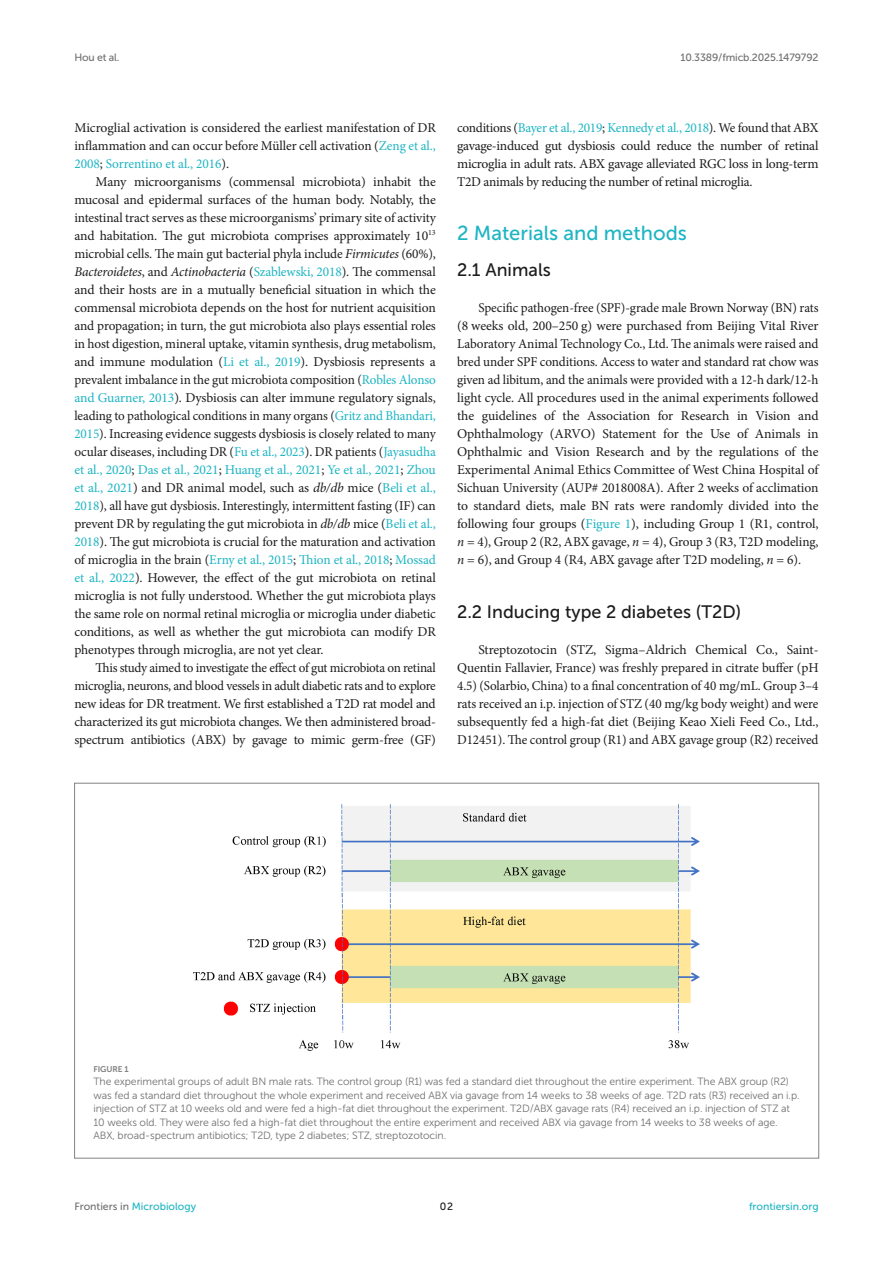
<style>
.page{position:relative;width:893px;height:1263px;background:#fff}
.page>*{position:absolute;margin:0;border:0;box-sizing:border-box;transform-origin:0 0}
.HEAD_1{font:20.25px "Museo Sans 500";color:#1db5c3}
.HEAD_2{font:18px "Museo Sans 500";color:#1b1c1b}
.HEAD_2_after_HEAD_1{font:18px "Museo Sans 500";color:#1b1c1b}
.TEXT{font:13.5px/18px "Minion Pro";letter-spacing:-.015em;color:#1b1c1b;text-align:justify}
.INTRO_TEXT{font:13.5px/18px "Minion Pro";letter-spacing:-.005em;color:#1b1c1b;text-align:justify}
.FIG_LEG{font:10.5px/13.5px "Museo Sans 300";letter-spacing:-.01em;color:#706f70}
.t1{font:10.5px "Museo Sans 500";color:#1db5c3}
.t2{font:10.5px "Museo Sans 500";letter-spacing:-.015em;color:#706f70}
.t3{font:10.5px "Museo Sans 500";color:#1b1c1b}
.FIG_HD{font:8.25px "Museo Sans 700";letter-spacing:-.01em;color:#7e7f7f}
.s1{color:#1db5c3}
.s2{font-style:italic}
.s3{color:#706f70}
</style>
<div class="page">
<img style="left:193px;top:804px;width:507px;height:247px">
<p class="t2" style="left:74px;top:51px;width:46px">Hou et al.</p>
<p class="t2" style="left:680px;top:51px;width:140px">10.3389/fmicb.2025.1479792</p>
<p class="INTRO_TEXT" style="left:74px;top:119px;width:363px">Microglial activation is considered the earliest manifestation of DR inflammation and can occur before Müller cell activation (<span class="s1">Zeng et al., 2008</span>; <span class="s1">Sorrentino et al., 2016</span>).</p>
<p class="TEXT" style="left:74px;top:173px;width:363px;text-indent:21px">Many microorganisms (commensal microbiota) inhabit the mucosal and epidermal surfaces of the human body. Notably, the intestinal tract serves as these microorganisms’ primary site of activity and habitation. The gut microbiota comprises approximately 10<sup>13 </sup>microbial cells. The main gut bacterial phyla include <span class="s2">Firmicutes</span> (60%), <span class="s2">Bacteroidetes</span>, and <span class="s2">Actinobacteria</span> (<span class="s1">Szablewski, 2018</span>). The commensal and their hosts are in a mutually beneficial situation in which the commensal microbiota depends on the host for nutrient acquisition and propagation; in turn, the gut microbiota also plays essential roles in host digestion, mineral uptake, vitamin synthesis, drug metabolism, and immune modulation (<span class="s1">Li et al., 2019</span>). Dysbiosis represents a prevalent imbalance in the gut microbiota composition (<span class="s1">Robles Alonso and Guarner, 2013</span>). Dysbiosis can alter immune regulatory signals, leading to pathological conditions in many organs (<span class="s1">Gritz and Bhandari, 2015</span>). Increasing evidence suggests dysbiosis is closely related to many ocular diseases, including DR (<span class="s1">Fu et al., 2023</span>). DR patients (<span class="s1">Jayasudha et al., 2020</span>; <span class="s1">Das et al., 2021</span>; <span class="s1">Huang et al., 2021</span>; <span class="s1">Ye et al., 2021</span>; <span class="s1">Zhou et al., 2021</span>) and DR animal model, such as <span class="s2">db/db</span> mice (<span class="s1">Beli et al., 2018</span>), all have gut dysbiosis. Interestingly, intermittent fasting (IF) can prevent DR by regulating the gut microbiota in <span class="s2">db/db</span> mice (<span class="s1">Beli et al., 2018</span>). The gut microbiota is crucial for the maturation and activation of microglia in the brain (<span class="s1">Erny et al., 2015</span>; <span class="s1">Thion et al., 2018</span>; <span class="s1">Mossad et al., 2022</span>). However, the effect of the gut microbiota on retinal microglia is not fully understood. Whether the gut microbiota plays the same role on normal retinal microglia or microglia under diabetic conditions, as well as whether the gut microbiota can modify DR phenotypes through microglia, are not yet clear.</p>
<p class="TEXT" style="left:74px;top:659px;width:363px;text-indent:21px">This study aimed to investigate the effect of gut microbiota on retinal microglia, neurons, and blood vessels in adult diabetic rats and to explore new ideas for DR treatment. We first established a T2D rat model and characterized its gut microbiota changes. We then administered broad&shy;spectrum antibiotics (ABX) by gavage to mimic germ-free (GF)</p>
<p class="TEXT" style="left:457px;top:119px;width:363px">conditions (<span class="s1">Bayer et al., 2019</span>; <span class="s1">Kennedy et al., 2018</span>). We found that ABX gavage-induced gut dysbiosis could reduce the number of retinal microglia in adult rats. ABX gavage alleviated RGC loss in long-term T2D animals by reducing the number of retinal microglia.</p>
<p class="HEAD_1" style="left:457px;top:222px;width:231px">2 Materials and methods</p>
<p class="HEAD_2_after_HEAD_1" style="left:457px;top:260px;width:95px">2.1 Animals</p>
<p class="TEXT" style="left:457px;top:299px;width:363px;text-indent:21px">Specific pathogen-free (SPF)-grade male Brown Norway (BN) rats (8 weeks old, 200–250 g) were purchased from Beijing Vital River Laboratory Animal Technology Co., Ltd. The animals were raised and bred under SPF conditions. Access to water and standard rat chow was given ad libitum, and the animals were provided with a 12-h dark/12-h light cycle. All procedures used in the animal experiments followed the guidelines of the Association for Research in Vision and Ophthalmology (ARVO) Statement for the Use of Animals in Ophthalmic and Vision Research and by the regulations of the Experimental Animal Ethics Committee of West China Hospital of Sichuan University (AUP# 2018008A). After 2 weeks of acclimation to standard diets, male BN rats were randomly divided into the following four groups (<span class="s1">Figure 1</span>), including Group 1 (R1, control, <span class="s2">n</span> = 4), Group 2 (R2, ABX gavage, <span class="s2">n</span> = 4), Group 3 (R3, T2D modeling, <span class="s2">n</span> = 6), and Group 4 (R4, ABX gavage after T2D modeling, <span class="s2">n</span> = 6).</p>
<p class="HEAD_2" style="left:457px;top:602px;width:286px">2.2 Inducing type 2 diabetes (T2D)</p>
<p class="TEXT" style="left:457px;top:641px;width:363px;text-indent:21px">Streptozotocin (STZ, Sigma–Aldrich Chemical Co., Saint-Quentin Fallavier, France) was freshly prepared in citrate buffer (pH 4.5) (Solarbio, China) to a final concentration of 40 mg/mL. Group 3–4 rats received an i.p. injection of STZ (40 mg/kg body weight) and were subsequently fed a high-fat diet (Beijing Keao Xieli Feed Co., Ltd., D12451). The control group (R1) and ABX gavage group (R2) received</p>
<p class="FIG_HD" style="left:94px;top:1064px;width:37px">FIGURE 1</p>
<p class="FIG_LEG" style="left:94px;top:1075px;width:708px">The experimental groups of adult BN male rats. The control group (R1) was fed a standard diet throughout the entire experiment. The ABX group (R2) was fed a standard diet throughout the whole experiment and received ABX via gavage from 14 weeks to 38 weeks of age. T2D rats (R3) received an i.p. injection of STZ at 10 weeks old and were fed a high-fat diet throughout the experiment. T2D/ABX gavage rats (R4) received an i.p. injection of STZ at 10 weeks old. They were also fed a high-fat diet throughout the entire experiment and received ABX via gavage from 14 weeks to 38 weeks of age.<br>ABX, broad-spectrum antibiotics; T2D, type 2 diabetes; STZ, streptozotocin.</p>
<p class="t1" style="left:74px;top:1200px;width:123px"><span class="s3">Frontiers in</span> Microbiology</p>
<p class="t3" style="left:440px;top:1200px;width:15px">02</p>
<p class="t1" style="left:749px;top:1200px;width:71px">frontiersin.org</p>
</div>
